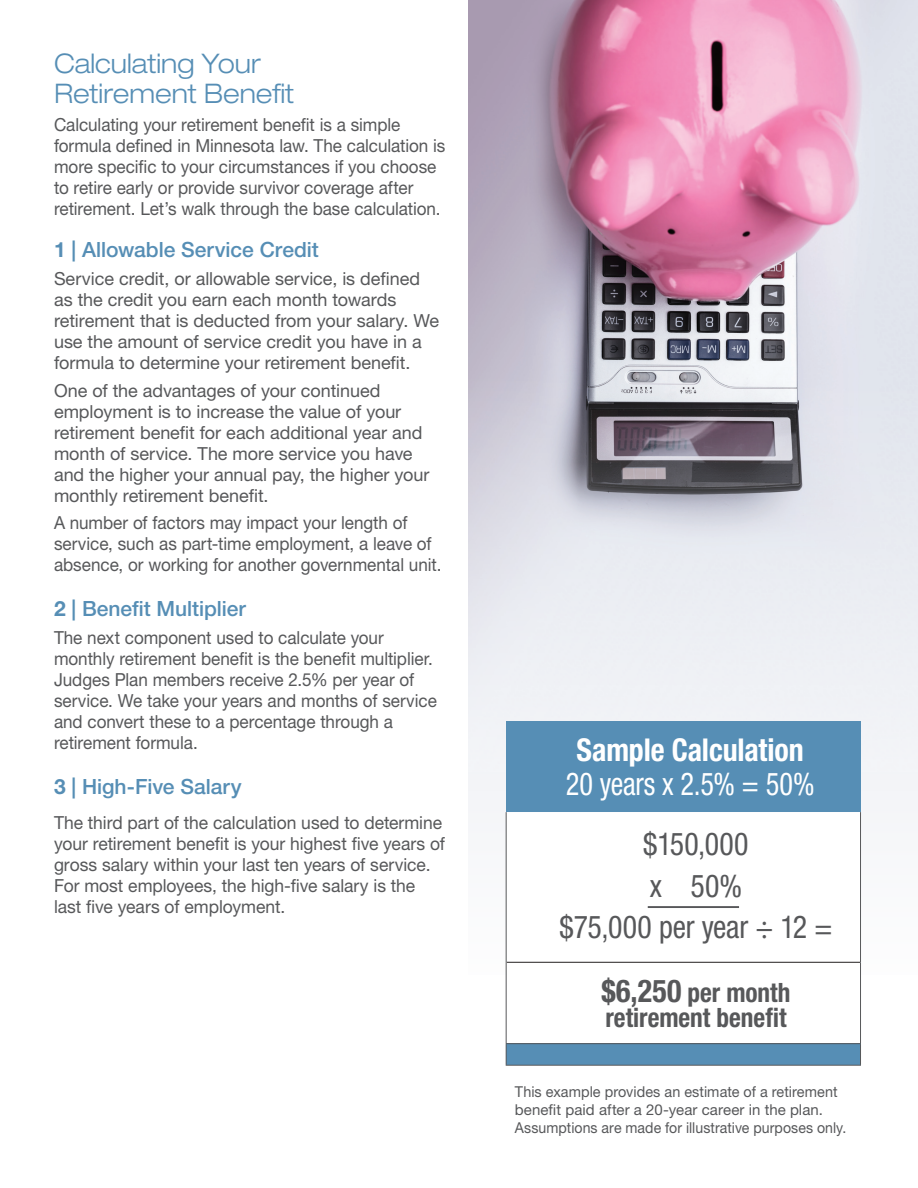
<style>
.page{position:relative;width:918px;height:1188px;background:#fff}
.page>*{position:absolute;margin:0;border:0;box-sizing:border-box;transform-origin:0 0}
.t1{font:700 condensed 31.5px/34.3px "Helvetica Neue LT Std";letter-spacing:-.005em;color:#fff;text-align:center;scale:.95 1}
.table_text{font:condensed 31.5px "Helvetica Neue LT Std";letter-spacing:-.01em;color:#57585a;scale:.95 1}
.t2{font:300 expanded 27px/30px "Helvetica Neue LT Std";color:#568eb5;scale:.95 1}
.table_text-2{font:700 condensed 26.7px/25.5px "Helvetica Neue LT Std";color:#57585a;scale:.95 1}
.Body_Copy{font:500 21px "Helvetica Neue LT Std";color:#568eb5}
.Body_Copy-2{font:18px/21px "Helvetica Neue LT Std";letter-spacing:-.005em;color:#57585a}
.Body_Copy-3{font:18px/21px "Helvetica Neue LT Std";letter-spacing:-.005em;color:#57585a;scale:.95 1}
.Body_Copy-4{font:15px/18px "Helvetica Neue LT Std";letter-spacing:.005em;color:#57585a;scale:.96 1}
.s1{font-weight:700}
.s2{font-weight:400}
.s3{font-size:31.5px}
</style>
<div class="page">
<img style="left:468px;top:0;width:450px;height:373px">
<svg style="left:468px;top:373px;width:450px;height:602px;fill:#eaecf2"></svg>
<div style="left:506px;top:721px;width:355px;height:91px;background:#568eb5"></div>
<svg style="left:507px;top:812px;width:353px;height:163px"></svg>
<div style="left:506px;top:1044px;width:355px;height:21px;background:#568eb5"></div>
<hr style="left:507px;top:962px;width:353px;height:1px;background:#231f20">
<hr style="left:506px;top:812px;width:1px;height:150px;background:#57585a">
<hr style="left:860px;top:812px;width:1px;height:150px;background:#57585a">
<hr style="left:506px;top:962px;width:1px;height:81px;background:#57585a">
<hr style="left:860px;top:962px;width:1px;height:81px;background:#57585a">
<hr style="left:506px;top:1043px;width:355px;height:1px;background:#57585a">
<svg style="left:506px;top:1044px;width:1px;height:21px"></svg>
<svg style="left:860px;top:1044px;width:1px;height:21px"></svg>
<hr style="left:506px;top:1065px;width:355px;height:1px;background:#57585a">
<hr style="left:648px;top:906px;width:91px;height:2px;background:#57585a">
<h1 class="t2" style="left:54px;top:48px;width:254px">Calculating Your<br>Retirement Benefit</h1>
<p class="Body_Copy-3" style="left:54px;top:114px;width:414px">Calculating your retirement benefit is a simple formula defined in Minnesota law. The calculation is more specific to your circumstances if you choose to retire early or provide survivor coverage after retirement. Let’s walk through the base calculation.</p>
<h2 class="Body_Copy" style="left:54px;top:237px;width:266px"><span class="s1">1</span> | Allowable Service Credit</h2>
<p class="Body_Copy-2" style="left:54px;top:268px;width:387px">Service credit, or allowable service, is defined as the credit you earn each month towards retirement that is deducted from your salary. We use the amount of service credit you have in a formula to determine your retirement benefit.</p>
<p class="Body_Copy-2" style="left:54px;top:379px;width:377px">One of the advantages of your continued employment is to increase the value of your retirement benefit for each additional year and month of service. The more service you have and the higher your annual pay, the higher your monthly retirement benefit.</p>
<h2 class="Body_Copy-3" style="left:54px;top:512px;width:409px">A number of factors may impact your length of service, such as part-time employment, a leave of absence, or working for another governmental unit.</h2>
<h2 class="Body_Copy" style="left:54px;top:596px;width:193px"><span class="s1">2</span> | Benefit Multiplier</h2>
<p class="Body_Copy-3" style="left:54px;top:627px;width:405px">The next component used to calculate your monthly retirement benefit is the benefit multiplier.<br>Judges Plan members receive 2.5% per year of service. We take your years and months of service and convert these to a percentage through a retirement formula.</p>
<p class="Body_Copy" style="left:54px;top:774px;width:189px"><span class="s1">3</span> | High-Five Salary</p>
<p class="Body_Copy-2" style="left:54px;top:811px;width:393px">The third part of the calculation used to determine your retirement benefit is your highest five years of gross salary within your last ten years of service.<br>For most employees, the high-five salary is the last five years of employment.</p>
<h3 class="t1" style="left:566px;top:732px;width:263px">Sample Calculation<br><span class="s2">20 years x 2.5% = 50%</span></h3>
<p class="table_text" style="left:643px;top:826px;width:112px">$150,000</p>
<p class="table_text" style="left:650px;top:867px;width:99px">x 50%</p>
<p class="table_text" style="left:559px;top:909px;width:289px">$75,000 per year ÷ 12 =</p>
<p class="table_text-2" style="left:601px;top:979px;width:201px"><span class="s3">$6,250</span> per month retirement benefit</p>
<p class="Body_Copy-4" style="left:515px;top:1082px;width:347px">This example provides an estimate of a retirement benefit paid after a 20-year career in the plan.<br>Assumptions are made for illustrative purposes only.</p>
</div>
